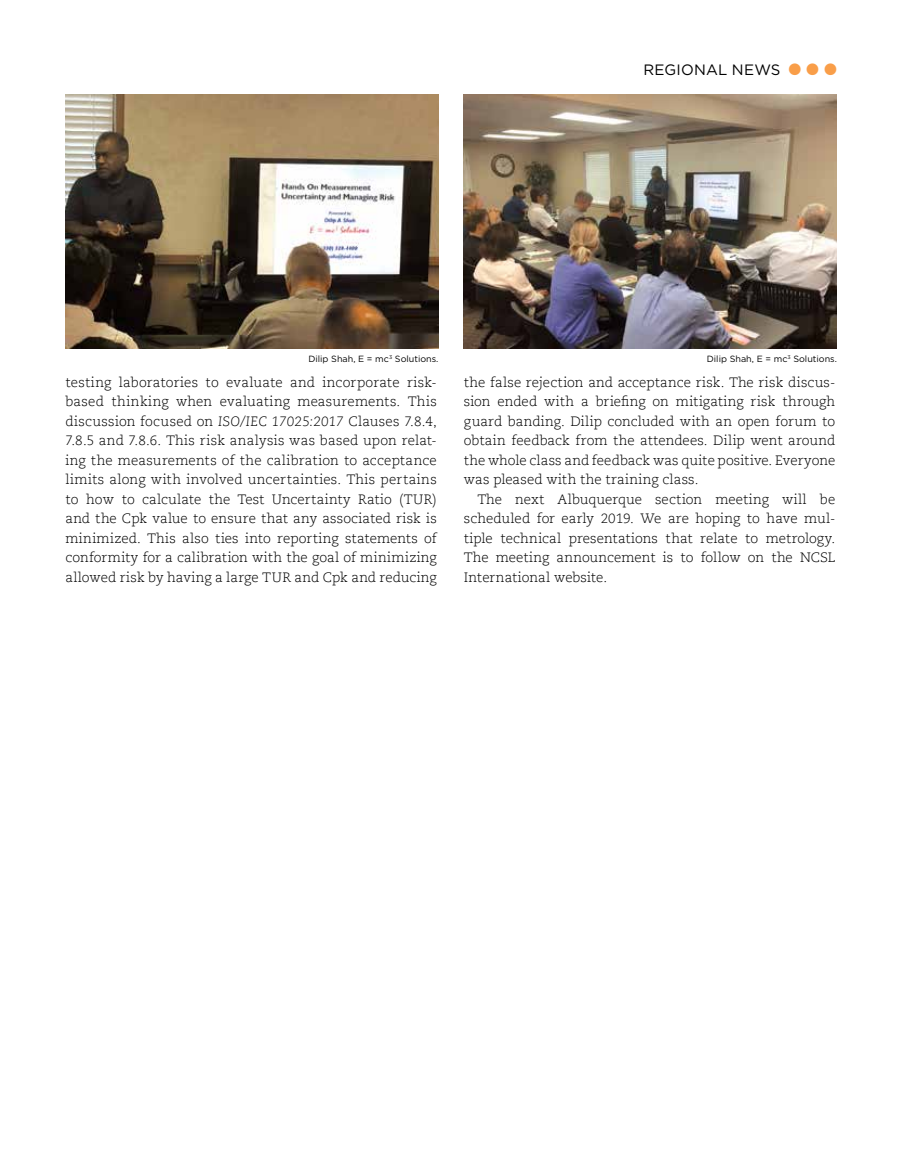
<style>
.page{position:relative;width:905px;height:1175px;background:#fff}
.page>*{position:absolute;margin:0;border:0;box-sizing:border-box;transform-origin:0 0}
.t1{font:700 39px "Gotham";color:#f99e49}
.t2{font:15px "Gotham";letter-spacing:.015em;color:#000}
.t3{font:300 13.5px/19.5px "Caecilia Com 45";letter-spacing:.005em;color:#000;text-align:justify}
.t4{font:9px "Gotham";color:#000}
.s1{font-family:"Caecilia Com 46";font-style:italic}
</style>
<div class="page">
<img style="left:65px;top:94px;width:373px;height:254px">
<img style="left:464px;top:94px;width:373px;height:254px">
<p class="t2" style="left:643px;top:60px;width:138px">REGIONAL NEWS</p>
<h1 class="t1" style="left:785px;top:44px;width:57px">•••</h1>
<p class="t4" style="left:308px;top:352px;width:131px">Dilip Shah, E = mc<sup>3</sup> Solutions.</p>
<p class="t4" style="left:707px;top:352px;width:131px">Dilip Shah, E = mc<sup>3</sup> Solutions.</p>
<p class="t3" style="left:65px;top:372px;width:373px">testing laboratories to evaluate and incorporate risk&shy;based thinking when evaluating measurements. This discussion focused on <span class="s1">ISO/IEC 17025:2017</span> Clauses 7.8.4, 7.8.5 and 7.8.6. This risk analysis was based upon relat&shy;ing the measurements of the calibration to acceptance limits along with involved uncertainties. This pertains to how to calculate the Test Uncertainty Ratio (TUR) and the Cpk value to ensure that any associated risk is minimized. This also ties into reporting statements of conformity for a calibration with the goal of minimizing allowed risk by having a large TUR and Cpk and reducing</p>
<p class="t3" style="left:464px;top:372px;width:373px">the false rejection and acceptance risk. The risk discus&shy;sion ended with a briefing on mitigating risk through guard banding. Dilip concluded with an open forum to obtain feedback from the attendees. Dilip went around the whole class and feedback was quite positive. Everyone was pleased with the training class.</p>
<p class="t3" style="left:464px;top:489px;width:373px;text-indent:14px">The next Albuquerque section meeting will be scheduled for early 2019. We are hoping to have mul&shy;tiple technical presentations that relate to metrology.<br>The meeting announcement is to follow on the NCSL International website.</p>
</div>
